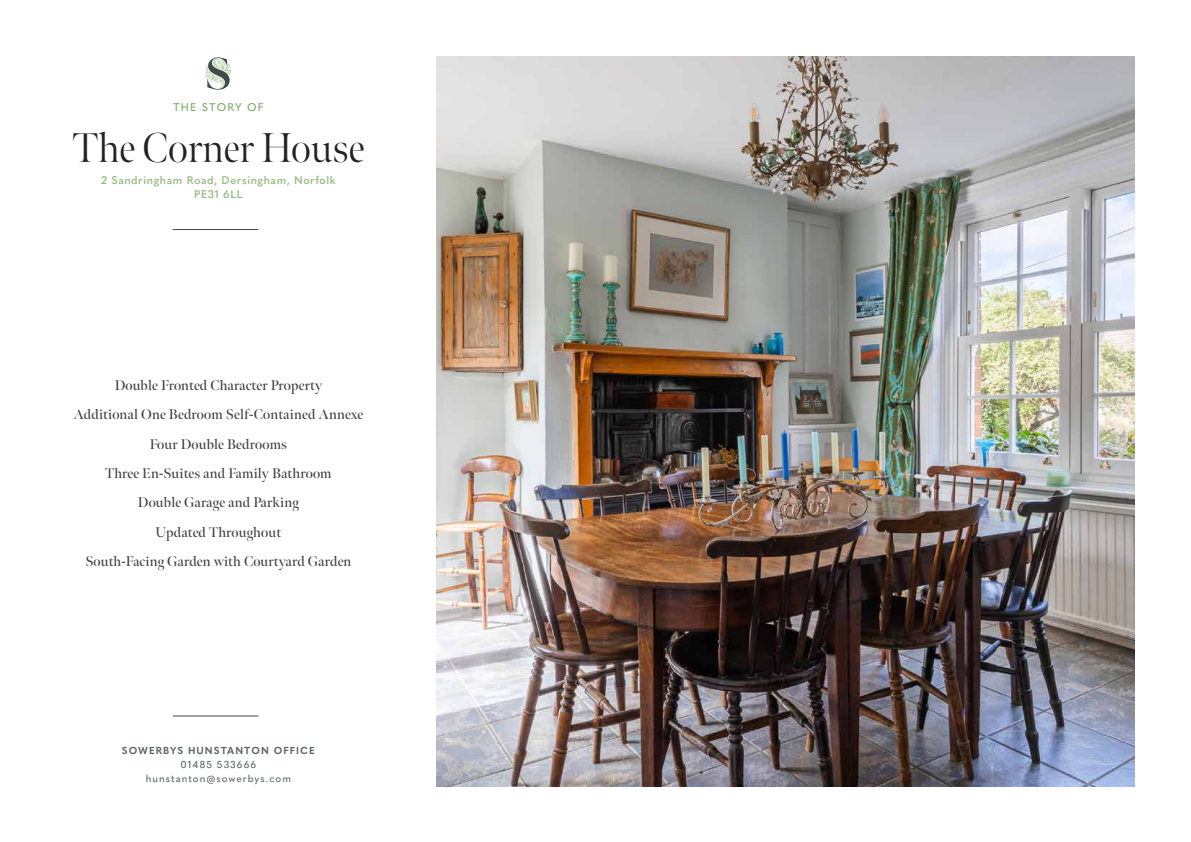
<style>
.page{position:relative;width:1191px;height:842px;background:#fff}
.page>*{position:absolute;margin:0;border:0;box-sizing:border-box;transform-origin:0 0}
.t1{font:300 41.5px "Meno Banner";color:#222223}
.t2{font:600 14px/29.3px "Meno Banner";letter-spacing:.01em;color:#434141;text-align:center}
.t3{font:600 11px/14px "Quasimoda";letter-spacing:.05em;color:#96ba81;text-align:center}
.t4{font:500 11px "Quasimoda";letter-spacing:.1em;color:#76aa62}
.t5{font:500 10px/14px "Quasimoda";letter-spacing:.1em;color:#5e6662;text-align:center}
.t6{font:700 10px "Quasimoda";letter-spacing:.1em;color:#5e6662}
</style>
<div class="page">
<img style="left:437px;top:57px;width:697px;height:729px">
<hr style="left:173px;top:715px;width:85px;height:1px;background:#3e4b47">
<hr style="left:173px;top:229px;width:85px;height:1px;background:#3e4b47">
<svg style="left:205px;top:57px;width:27px;height:33px"></svg>
<p class="t4" style="left:173px;top:99px;width:92px">THE STORY OF</p>
<h1 class="t1" style="left:72px;top:123px;width:293px">The Corner House</h1>
<p class="t3" style="left:101px;top:172px;width:236px">2 Sandringham Road, Dersingham, Norfolk<br>PE31 6LL</p>
<p class="t2" style="left:74px;top:371px;width:291px">Double Fronted Character Property<br>Additional One Bedroom Self-Contained Annexe<br>Four Double Bedrooms<br>Three En-Suites and Family Bathroom<br>Double Garage and Parking<br>Updated Throughout<br>South-Facing Garden with Courtyard Garden</p>
<p class="t6" style="left:122px;top:743px;width:194px">SOWERBYS HUNSTANTON OFFICE</p>
<p class="t5" style="left:146px;top:757px;width:147px">01485 533666 hunstanton@sowerbys.com</p>
</div>
